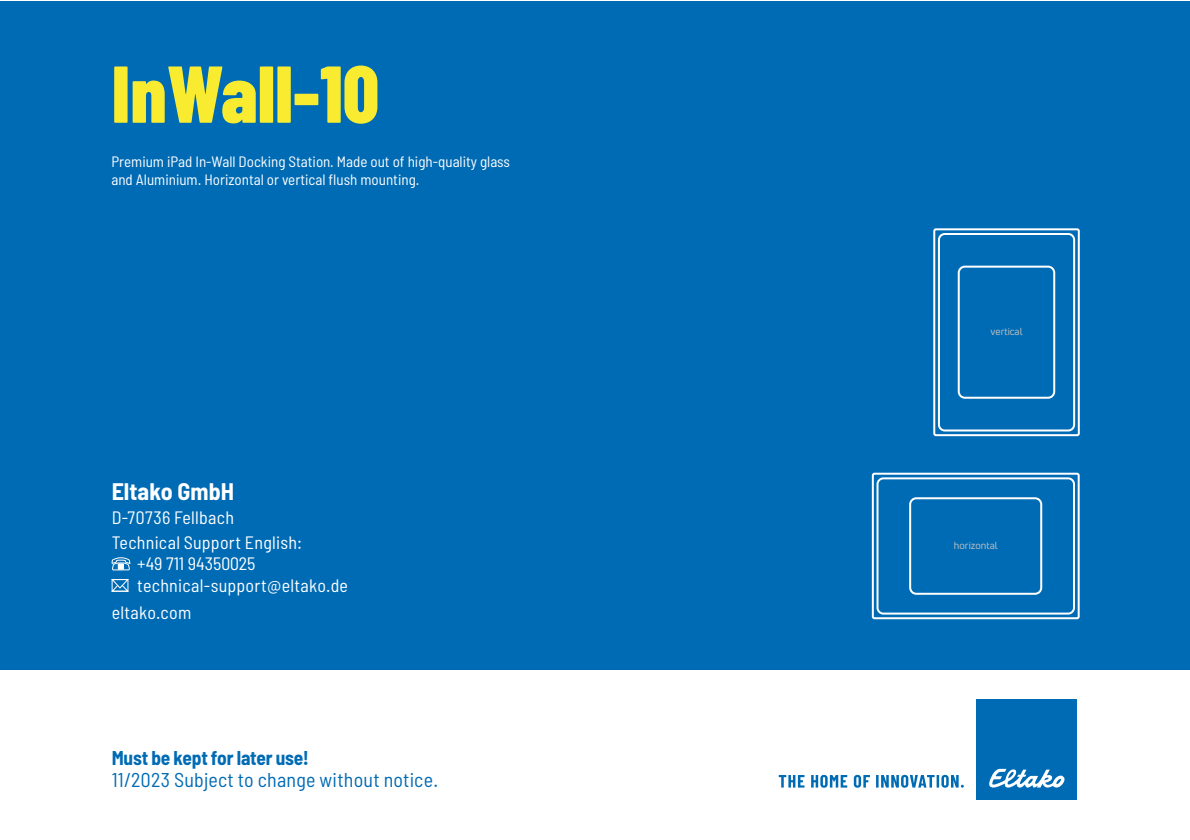
<style>
.page{position:relative;width:1190px;height:840px;background:#fff}
.page>*{position:absolute;margin:0;border:0;box-sizing:border-box;transform-origin:0 0}
.t1{font:800 80.4px "Barlow Condensed";color:#f9ec30}
.t2{font:700 semi-condensed 24px "Barlow";color:#fff}
.t3{font:semi-condensed 20px "Barlow";letter-spacing:.01em;color:#006bb5}
.t4{font:700 semi-condensed 20px "Barlow";letter-spacing:-.01em;color:#006bb5}
.t5{font:semi-condensed 18px/24.4px "Barlow";letter-spacing:.015em;color:#fff}
.t6{font:semi-condensed 15px/18px "Barlow";color:#fff}
.t7{font:10px "Uni Neue";color:#b7bcbe}
</style>
<div class="page">
<div style="left:0;top:1px;width:1190px;height:669px;background:#006bb5"></div>
<div style="left:872px;top:473px;width:208px;height:146px;border:2px solid #fff;border-radius:2px"></div>
<div style="left:877px;top:477px;width:198px;height:138px;border:2px solid #fff;border-radius:6px"></div>
<div style="left:909px;top:497px;width:133px;height:98px;border:2px solid #fff;border-radius:6px"></div>
<div style="left:933px;top:228px;width:147px;height:208px;border:2px solid #fff;border-radius:2px"></div>
<div style="left:938px;top:233px;width:137px;height:198px;border:2px solid #fff;border-radius:6px"></div>
<div style="left:958px;top:266px;width:97px;height:133px;border:2px solid #fff;border-radius:6px"></div>
<svg style="left:111px;top:557px;width:20px;height:13px"></svg>
<svg style="left:111px;top:579px;width:18px;height:13px"></svg>
<div style="left:977px;top:700px;width:100px;height:100px;background:#006bb5"></div>
<svg style="left:989px;top:769px;width:76px;height:19px"></svg>
<svg style="left:779px;top:775px;width:26px;height:13px"></svg>
<svg style="left:811px;top:775px;width:36px;height:13px"></svg>
<svg style="left:854px;top:775px;width:16px;height:13px"></svg>
<svg style="left:876px;top:775px;width:88px;height:13px"></svg>
<h1 class="t1" style="left:111px;top:48px;width:269px">InWall-10</h1>
<p class="t6" style="left:111px;top:155px;width:400px">Premium iPad In-Wall Docking Station. Made out of high-quality glass and Aluminium. Horizontal or vertical flush mounting.</p>
<h2 class="t2" style="left:112px;top:483px;width:124px">Eltako GmbH</h2>
<p class="t5" style="left:112px;top:508px;width:192px">D-70736 Fellbach<br>Technical Support English:</p>
<p class="t5" style="left:137px;top:555px;width:212px;line-height:21.6px">+49 711 94350025 technical-support@eltako.de</p>
<p class="t5" style="left:112px;top:603px;width:81px">eltako.com</p>
<h3 class="t4" style="left:112px;top:751px;width:199px">Must be kept for later use!</h3>
<h3 class="t3" style="left:112px;top:773px;width:328px">11/2023 Subject to change without notice.</h3>
<p class="t7" style="left:991px;top:326px;width:34px">vertical</p>
<p class="t7" style="left:954px;top:539px;width:45px">horizontal</p>
</div>
